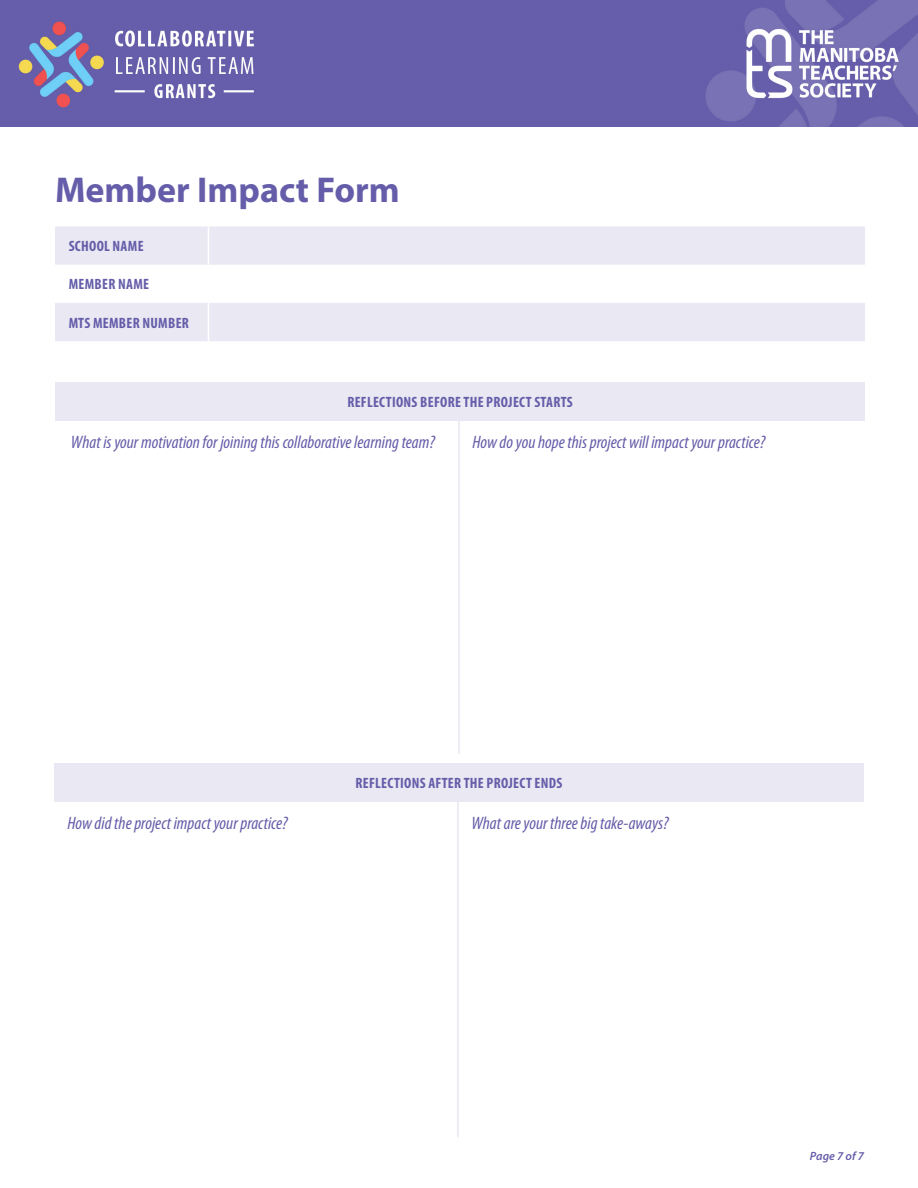
<style>
.page{position:relative;width:918px;height:1188px;background:#fff}
.page>*{position:absolute;margin:0;border:0;box-sizing:border-box;transform-origin:0 0}
.t1{font:700 36px "Myriad Pro";color:#655da9}
.Table_Fields{font:italic condensed 18px "Myriad Pro";color:#655da9}
.Table_Fields-2{font:700 condensed 15px "Myriad Pro";letter-spacing:.02em;color:#655da9}
.t2{font:italic 600 12px "Myriad Pro";color:#655da9}
</style>
<div class="page">
<svg style="left:55px;top:226px;width:810px;height:115px;fill:#e9e8f3"></svg>
<hr style="left:208px;top:226px;width:1px;height:39px;background:#fff">
<hr style="left:208px;top:265px;width:1px;height:38px;background:#fff">
<hr style="left:208px;top:303px;width:1px;height:38px;background:#fff">
<div style="left:55px;top:382px;width:810px;height:39px;background:#e9e8f3"></div>
<hr style="left:458px;top:421px;width:2px;height:333px;background:#e9e8f3">
<div style="left:54px;top:764px;width:810px;height:38px;background:#e9e8f3"></div>
<hr style="left:457px;top:802px;width:2px;height:335px;background:#e9e8f3">
<img style="left:0;top:1px;width:918px;height:126px">
<p class="t1" style="left:55px;top:167px;width:346px">Member Impact Form</p>
<p class="Table_Fields-2" style="left:69px;top:237px;width:76px">SCHOOL NAME</p>
<p class="Table_Fields-2" style="left:69px;top:275px;width:82px">MEMBER NAME</p>
<p class="Table_Fields-2" style="left:69px;top:313px;width:122px">MTS MEMBER NUMBER</p>
<p class="Table_Fields-2" style="left:347px;top:393px;width:227px">REFLECTIONS BEFORE THE PROJECT STARTS</p>
<p class="Table_Fields" style="left:71px;top:431px;width:366px">What is your motivation for joining this collaborative learning team?</p>
<p class="Table_Fields" style="left:472px;top:431px;width:294px">How do you hope this project will impact your practice?</p>
<p class="Table_Fields-2" style="left:356px;top:774px;width:208px">REFLECTIONS AFTER THE PROJECT ENDS</p>
<p class="Table_Fields" style="left:68px;top:812px;width:222px">How did the project impact your practice?</p>
<p class="Table_Fields" style="left:471px;top:812px;width:199px">What are your three big take-aways?</p>
<p class="t2" style="left:810px;top:1149px;width:56px">Page 7 of 7</p>
</div>
